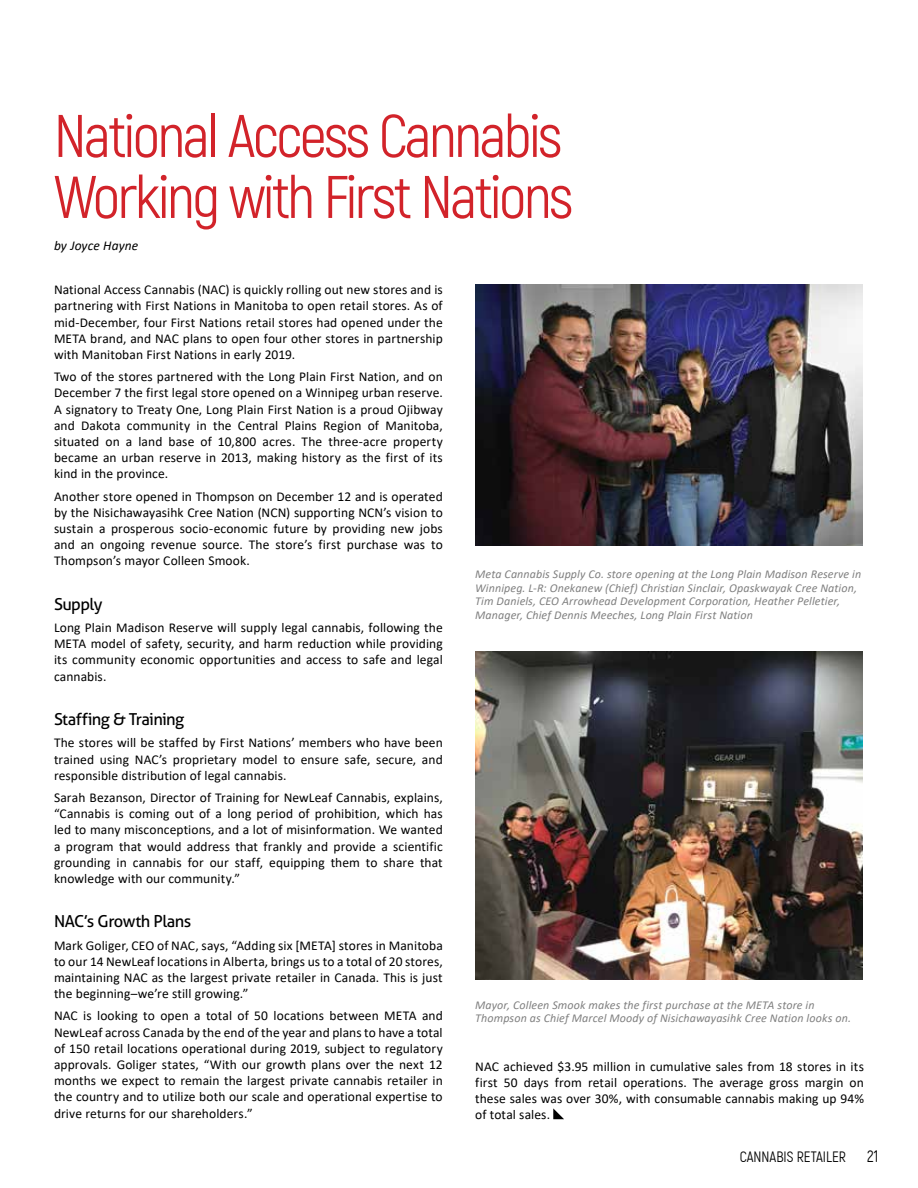
<style>
.page{position:relative;width:918px;height:1188px;background:#fff}
.page>*{position:absolute;margin:0;border:0;box-sizing:border-box;transform-origin:0 0}
.t1{font:60.6px/61.1px "Akrobat";letter-spacing:-.04em;color:#d2232a}
.t2{font:16.5px "Aller";letter-spacing:-.035em;color:#000}
.t3{font:16.5px "Akrobat";color:#000}
.t4{font:15px "Akrobat";color:#000}
.t5{font:13.5px/16.2px "Calibri";letter-spacing:.005em;color:#000;text-align:justify}
.t6{font:italic 13.5px "Calibri";letter-spacing:.005em;color:#000}
.t7{font:italic 12px/13.5px "Calibri";letter-spacing:.01em;color:#808080}
</style>
<div class="page">
<svg style="left:553px;top:1108px;width:11px;height:11px"></svg>
<img style="left:475px;top:284px;width:388px;height:261px">
<img style="left:475px;top:651px;width:388px;height:329px">
<h1 class="t1" style="left:54px;top:107px;width:521px">National Access Cannabis<br>Working with First Nations</h1>
<p class="t6" style="left:54px;top:236px;width:86px">by Joyce Hayne</p>
<p class="t5" style="left:54px;top:281px;width:390px">National Access Cannabis (NAC) is quickly rolling out new stores and is partnering with First Nations in Manitoba to open retail stores. As of mid-December, four First Nations retail stores had opened under the META brand, and NAC plans to open four other stores in partnership with Manitoban First Nations in early 2019.</p>
<p class="t5" style="left:54px;top:368px;width:390px">Two of the stores partnered with the Long Plain First Nation, and on December 7 the first legal store opened on a Winnipeg urban reserve.<br>A signatory to Treaty One, Long Plain First Nation is a proud Ojibway and Dakota community in the Central Plains Region of Manitoba, situated on a land base of 10,800 acres. The three-acre property became an urban reserve in 2013, making history as the first of its kind in the province.</p>
<p class="t5" style="left:54px;top:488px;width:390px">Another store opened in Thompson on December 12 and is operated by the Nisichawayasihk Cree Nation (NCN) supporting NCN’s vision to sustain a prosperous socio-economic future by providing new jobs and an ongoing revenue source. The store’s first purchase was to Thompson’s mayor Colleen Smook.</p>
<p class="t2" style="left:54px;top:594px;width:50px">Supply</p>
<p class="t5" style="left:54px;top:619px;width:390px">Long Plain Madison Reserve will supply legal cannabis, following the META model of safety, security, and harm reduction while providing its community economic opportunities and access to safe and legal cannabis.</p>
<p class="t2" style="left:54px;top:709px;width:132px">Staffing &amp; Training</p>
<p class="t5" style="left:54px;top:734px;width:390px">The stores will be staffed by First Nations’ members who have been trained using NAC’s proprietary model to ensure safe, secure, and responsible distribution of legal cannabis.</p>
<p class="t5" style="left:54px;top:789px;width:390px">Sarah Bezanson, Director of Training for NewLeaf Cannabis, explains, “Cannabis is coming out of a long period of prohibition, which has led to many misconceptions, and a lot of misinformation. We wanted a program that would address that frankly and provide a scientific grounding in cannabis for our staff, equipping them to share that knowledge with our community.”</p>
<p class="t2" style="left:54px;top:911px;width:139px">NAC’s Growth Plans</p>
<p class="t5" style="left:54px;top:937px;width:390px">Mark Goliger, CEO of NAC, says, “Adding six [META] stores in Manitoba to our 14 NewLeaf locations in Alberta, brings us to a total of 20 stores, maintaining NAC as the largest private retailer in Canada. This is just the beginning–we’re still growing.”</p>
<p class="t5" style="left:54px;top:1007px;width:390px">NAC is looking to open a total of 50 locations between META and NewLeaf across Canada by the end of the year and plans to have a total of 150 retail locations operational during 2019, subject to regulatory approvals. Goliger states, “With our growth plans over the next 12 months we expect to remain the largest private cannabis retailer in the country and to utilize both our scale and operational expertise to drive returns for our shareholders.”</p>
<p class="t7" style="left:475px;top:567px;width:388px">Meta Cannabis Supply Co. store opening at the Long Plain Madison Reserve in Winnipeg. L-R: Onekanew (Chief) Christian Sinclair, Opaskwayak Cree Nation, Tim Daniels, CEO Arrowhead Development Corporation, Heather Pelletier, Manager, Chief Dennis Meeches, Long Plain First Nation</p>
<p class="t7" style="left:475px;top:997px;width:377px">Mayor, Colleen Smook makes the first purchase at the META store in<br>Thompson as Chief Marcel Moody of Nisichawayasihk Cree Nation looks on.</p>
<p class="t5" style="left:475px;top:1058px;width:390px">NAC achieved $3.95 million in cumulative sales from 18 stores in its first 50 days from retail operations. The average gross margin on these sales was over 30%, with consumable cannabis making up 94% of total sales.</p>
<p class="t4" style="left:740px;top:1149px;width:108px">CANNABIS RETAILER</p>
<p class="t3" style="left:867px;top:1148px;width:13px">21</p>
</div>
